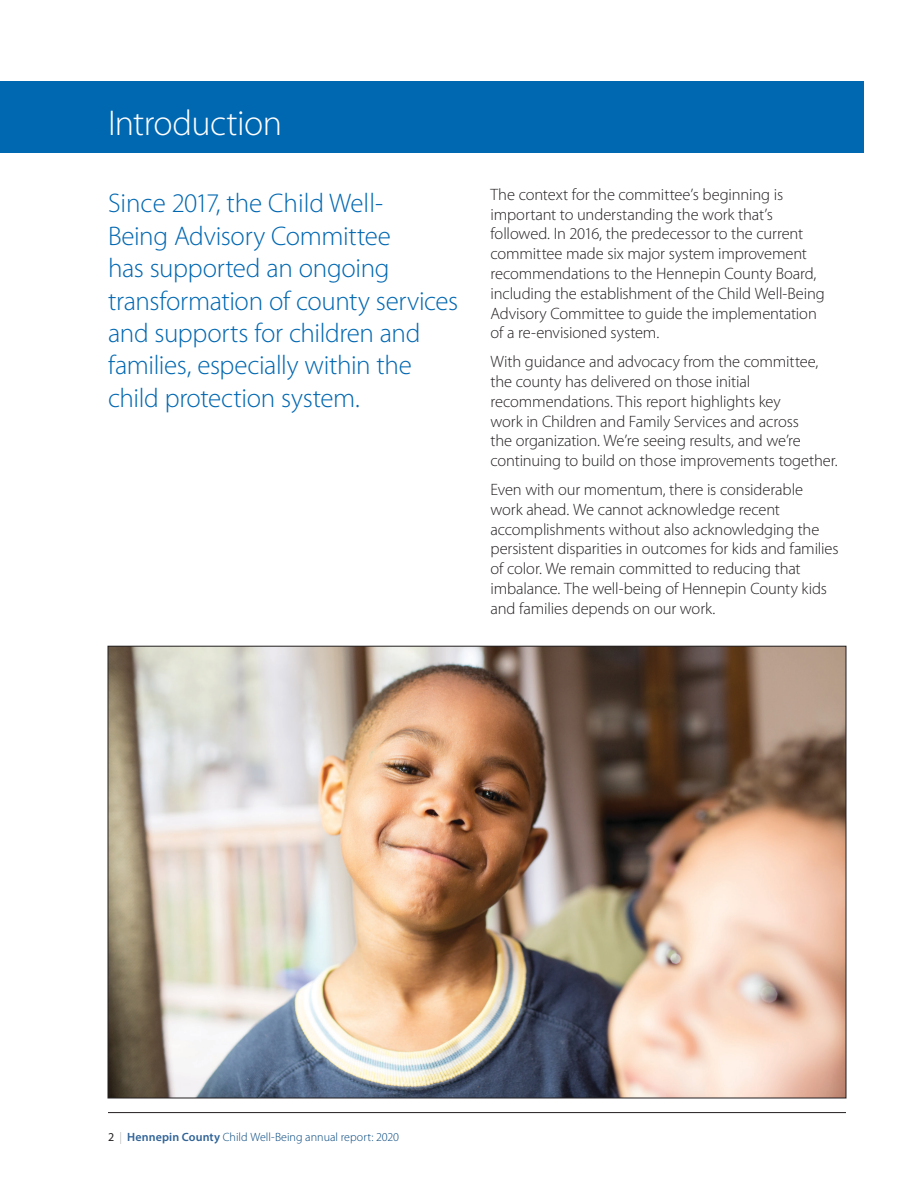
<style>
.page{position:relative;width:918px;height:1188px;background:#fff}
.page>*{position:absolute;margin:0;border:0;box-sizing:border-box;transform-origin:0 0}
.sub_head{font:300 36px "Myriad Pro";letter-spacing:-.015em;color:#fff}
.t1{font:300 27px/32.4px "Myriad Pro";letter-spacing:-.01em;color:#0067b1}
.t2{font:300 16.5px/19.8px "Myriad Pro";letter-spacing:-.01em;color:#231f20}
.t3{font:300 12px "Myriad Pro";color:#00447c}
.s1{font-weight:400;color:#231f20}
.s2{color:#adafb1}
.s3{font-weight:600;color:#306396}
</style>
<div class="page">
<hr style="left:108px;top:1112px;width:738px;height:1px;background:#231f20">
<div style="left:0;top:81px;width:864px;height:72px;background:#0067b1"></div>
<img style="left:110px;top:648px;width:734px;height:448px">
<p class="sub_head" style="left:108px;top:103px;width:176px">Introduction</p>
<p class="t1" style="left:108px;top:188px;width:352px">Since 2017, the Child Well-<br>Being Advisory Committee<br>has supported an ongoing transformation of county services and supports for children and families, especially within the child protection system.</p>
<p class="t2" style="left:490px;top:185px;width:336px">The context for the committee’s beginning is important to understanding the work that’s followed. In 2016, the predecessor to the current committee made six major system improvement recommendations to the Hennepin County Board, including the establishment of the Child Well-Being Advisory Committee to guide the implementation of a re-envisioned system.</p>
<p class="t2" style="left:490px;top:352px;width:349px">With guidance and advocacy from the committee, the county has delivered on those initial recommendations. This report highlights key<br>work in Children and Family Services and across<br>the organization. We’re seeing results, and we’re continuing to build on those improvements together.</p>
<p class="t2" style="left:490px;top:480px;width:350px">Even with our momentum, there is considerable work ahead. We cannot acknowledge recent accomplishments without also acknowledging the persistent disparities in outcomes for kids and families of color. We remain committed to reducing that imbalance. The well-being of Hennepin County kids and families depends on our work.</p>
<p class="t3" style="left:108px;top:1131px;width:293px"><span class="s1">2</span> <span class="s2">|</span> <span class="s3">Hennepin County</span> Child Well-Being annual report: 2020</p>
</div>
